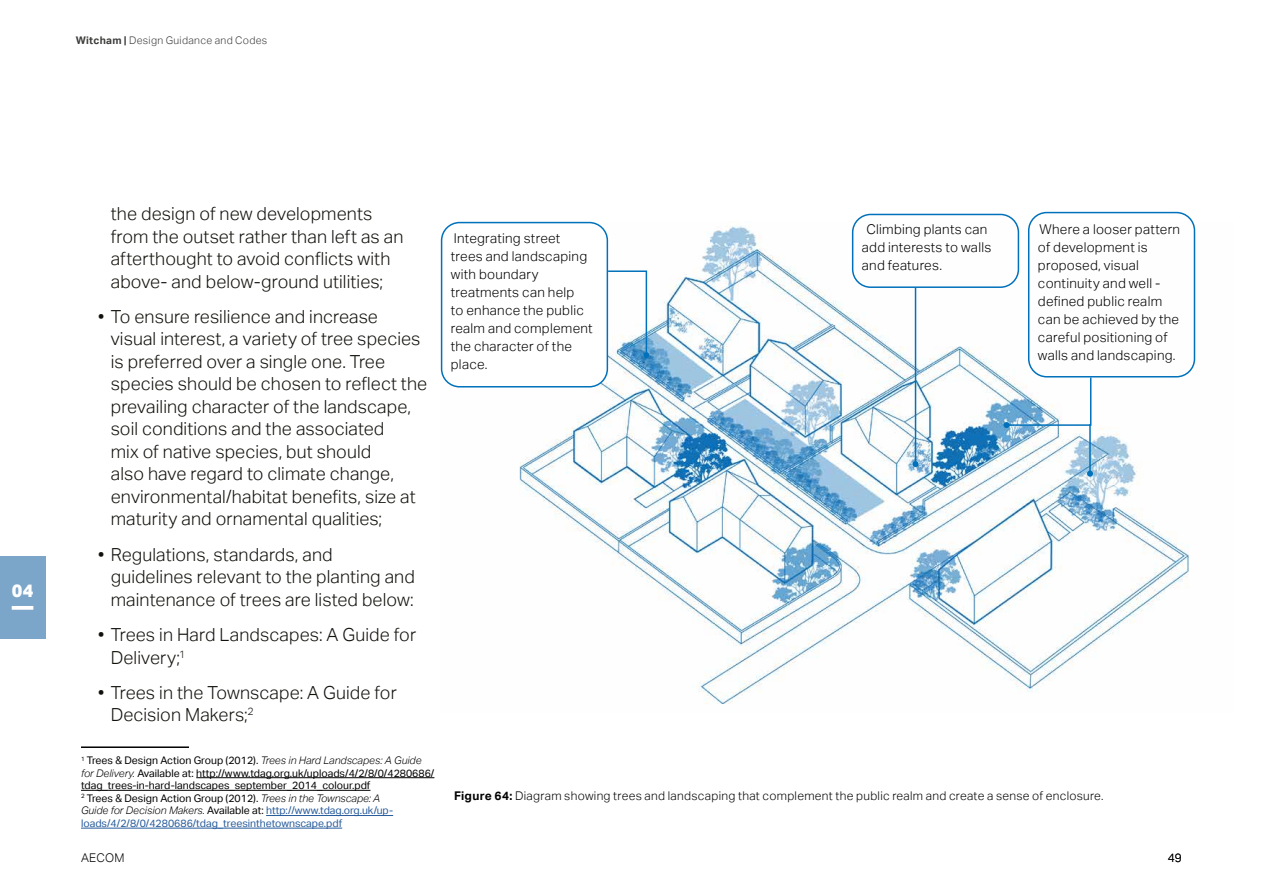
<style>
.page{position:relative;width:1263px;height:893px;background:#fff}
.page>*{position:absolute;margin:0;border:0;box-sizing:border-box;transform-origin:0 0}
.t1{font:300 18px/22.5px "AECOM Sans";letter-spacing:.005em;color:#12110c}
.t2{font:800 18px "AECOM Sans";color:#fff}
.t3{font:300 13.5px/18px "AECOM Sans";letter-spacing:.02em;color:#000}
.t4{font:300 12px "AECOM Sans";letter-spacing:.025em;color:#000}
.t5{font:10.5px/12.6px "AECOM Sans";color:#000}
.t6{font:300 10.5px "AECOM Sans";letter-spacing:.03em;color:#3c3c3b}
.s1{font-weight:700}
.s2{font-weight:300;font-style:italic}
.s3{color:#275b9b}
</style>
<div class="page">
<div style="left:0;top:556px;width:45px;height:83px;background:#7ba5c9"></div>
<svg style="left:12px;top:606px;width:21px;height:4px"></svg>
<hr style="left:81px;top:746px;width:108px;height:2px;background:#000">
<hr style="left:196px;top:777px;width:238px;height:1px;background:#000">
<hr style="left:81px;top:790px;width:289px;height:1px;background:#000">
<hr style="left:266px;top:815px;width:127px;height:1px;background:#275b9b">
<hr style="left:81px;top:828px;width:261px;height:1px;background:#275b9b">
<img style="left:441px;top:222px;width:755px;height:482px">
<div style="left:852px;top:214px;width:167px;height:74px;border:2px solid #0171bb;border-radius:18px"></div>
<div style="left:1028px;top:212px;width:167px;height:165px;border:2px solid #0171bb;border-radius:18px"></div>
<div style="left:442px;top:223px;width:165px;height:164px;background:#fff;border-radius:18px"></div>
<div style="left:441px;top:222px;width:167px;height:165px;border:2px solid #0171bb;border-radius:18px"></div>
<hr style="left:915px;top:288px;width:1px;height:176px;background:#0171bb">
<svg style="left:912px;top:461px;width:6px;height:6px"></svg>
<hr style="left:1089px;top:424px;width:2px;height:50px;background:#0171bb">
<svg style="left:1087px;top:471px;width:6px;height:6px"></svg>
<svg style="left:607px;top:270px;width:42px;height:88px"></svg>
<svg style="left:1003px;top:376px;width:89px;height:52px"></svg>
<p class="t6" style="left:76px;top:34px;width:193px"><span class="s1">Witcham |</span> Design Guidance and Codes</p>
<p class="t2" style="left:12px;top:580px;width:23px">04</p>
<p class="t1" style="left:111px;top:203px;width:294px">the design of new developments from the outset rather than left as an afterthought to avoid conflicts with above- and below-ground utilities;</p>
<p class="t1" style="left:111px;top:305px;width:318px;text-indent:-13px">• To ensure resilience and increase visual interest, a variety of tree species is preferred over a single one. Tree species should be chosen to reflect the prevailing character of the landscape, soil conditions and the associated<br>mix of native species, but should<br>also have regard to climate change, environmental/habitat benefits, size at maturity and ornamental qualities;</p>
<p class="t1" style="left:111px;top:543px;width:306px;text-indent:-13px">• Regulations, standards, and guidelines relevant to the planting and maintenance of trees are listed below:</p>
<p class="t1" style="left:111px;top:624px;width:307px;text-indent:-13px">• Trees in Hard Landscapes: A Guide for<br>Delivery;<sup>1</sup></p>
<p class="t1" style="left:111px;top:681px;width:287px;text-indent:-13px">• Trees in the Townscape: A Guide for<br>Decision Makers;<sup>2</sup></p>
<p class="t5" style="left:81px;top:754px;width:355px"><sup>1</sup> Trees &amp; Design Action Group (2012). <span class="s2">Trees in Hard Landscapes: A Guide for Delivery.</span> Available at: http://www.tdag.org.uk/uploads/4/2/8/0/4280686/ tdag_trees-in-hard-landscapes_september_2014_colour.pdf<br><sup>2</sup> Trees &amp; Design Action Group (2012). <span class="s2">Trees in the Townscape: A<br>Guide for Decision Makers.</span> Available at: <span class="s3">http://www.tdag.org.uk/up&shy;loads/4/2/8/0/4280686/tdag_treesinthetownscape.pdf</span></p>
<p class="t3" style="left:451px;top:229px;width:143px">Integrating street<br>trees and landscaping with boundary treatments can help<br>to enhance the public realm and complement the character of the place.</p>
<p class="t3" style="left:862px;top:220px;width:131px;text-indent:4px">Climbing plants can add interests to walls and features.</p>
<p class="t3" style="left:1038px;top:220px;width:144px">Where a looser pattern of development is proposed, visual continuity and well - defined public realm can be achieved by the careful positioning of walls and landscaping.</p>
<p class="t4" style="left:454px;top:789px;width:651px"><span class="s1">Figure 64:</span> Diagram showing trees and landscaping that complement the public realm and create a sense of enclosure.</p>
<p class="t4" style="left:81px;top:851px;width:45px">AECOM</p>
<p class="t4" style="left:1168px;top:851px;width:16px">49</p>
</div>
